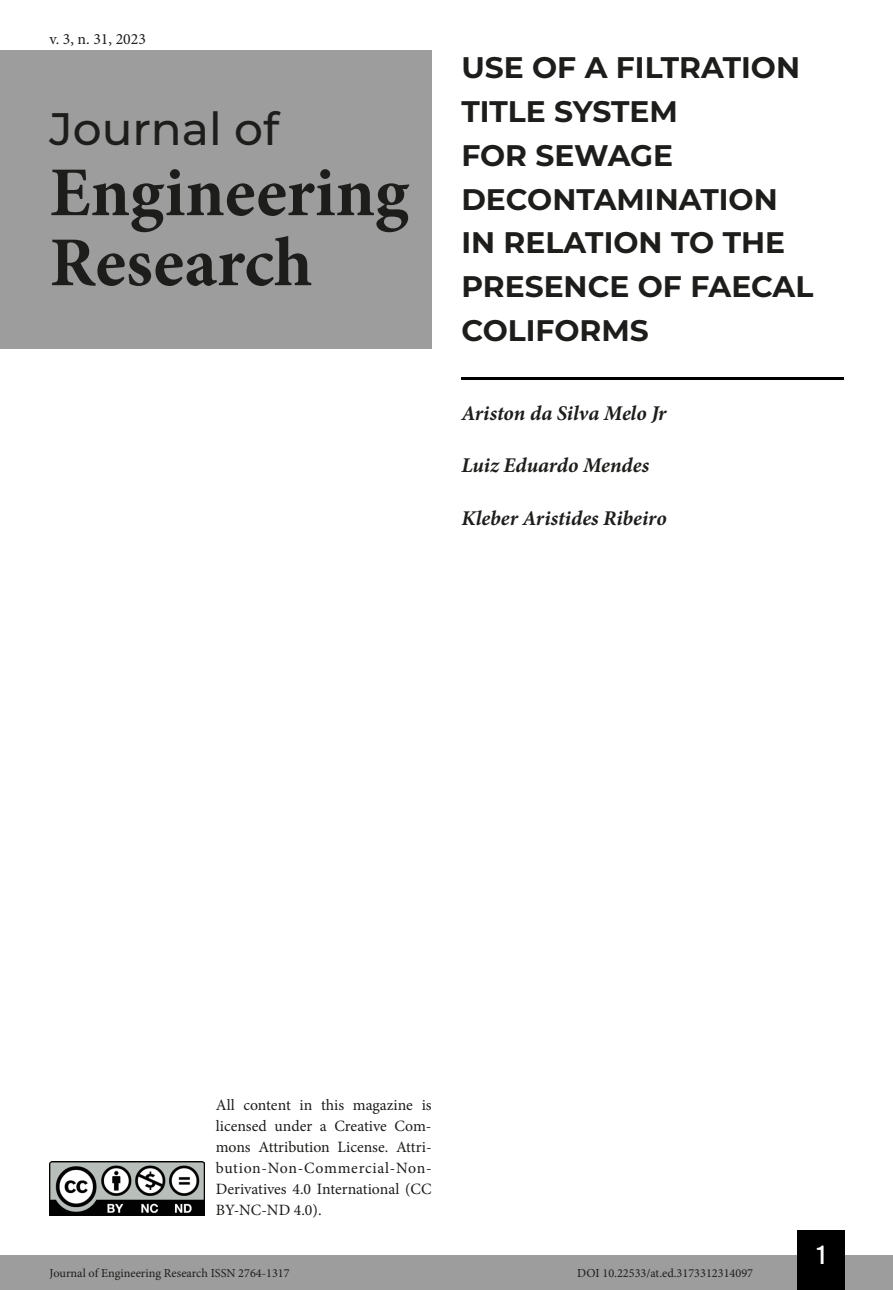
<style>
.page{position:relative;width:893px;height:1290px;background:#fff}
.page>*{position:absolute;margin:0;border:0;box-sizing:border-box;transform-origin:0 0}
.t1{font:700 70px/70px "Minion Pro";color:#1d1d1b}
.t2{font:500 45.5px "Montserrat";color:#1d1d1b}
.t3{font:700 29.75px/43.8px "Montserrat";color:#1d1d1b}
.t4{font:26.25px "Bebas Kai";color:#fff}
.t5{font:italic 700 21px "Minion Pro";color:#1d1d1b}
.t6{font:15.75px/21px "Minion Pro";color:#1d1d1b;text-align:justify}
.t7{font:12.25px "Minion Pro";color:#1d1d1b}
</style>
<div class="page">
<div style="left:0;top:1255px;width:893px;height:35px;background:#9d9d9d"></div>
<div style="left:797px;top:1230px;width:48px;height:60px;background:#000"></div>
<img style="left:50px;top:1161px;width:154px;height:54px">
<div style="left:0;top:50px;width:432px;height:298px;background:#9d9d9d"></div>
<hr style="left:461px;top:377px;width:382px;height:2px;background:#000">
<p class="t6" style="left:50px;top:28px;width:98px">v. 3, n. 31, 2023</p>
<h2 class="t2" style="left:50px;top:97px;width:231px">Journal of</h2>
<h1 class="t1" style="left:50px;top:157px;width:361px">Engineering<br>Research</h1>
<h3 class="t3" style="left:461px;top:44px;width:353px">USE OF A FILTRATION<br>TITLE SYSTEM<br>FOR SEWAGE<br>DECONTAMINATION<br>IN RELATION TO THE<br>PRESENCE OF FAECAL<br>COLIFORMS</h3>
<h3 class="t5" style="left:461px;top:398px;width:207px">Ariston da Silva Melo Jr</h3>
<h3 class="t5" style="left:461px;top:450px;width:189px">Luiz Eduardo Mendes</h3>
<h3 class="t5" style="left:461px;top:503px;width:207px">Kleber Aristides Ribeiro</h3>
<p class="t6" style="left:216px;top:1095px;width:217px">All content in this magazine is licensed under a Creative Com&shy;mons Attribution License. Attri&shy;bution-Non-Commercial-Non-Derivatives 4.0 International (CC BY-NC-ND 4.0).</p>
<h3 class="t4" style="left:817px;top:1241px;width:10px">1</h3>
<p class="t7" style="left:50px;top:1265px;width:242px">Journal of Engineering Research ISSN 2764-1317</p>
<p class="t7" style="left:577px;top:1265px;width:177px">DOI 10.22533/at.ed.3173312314097</p>
</div>
